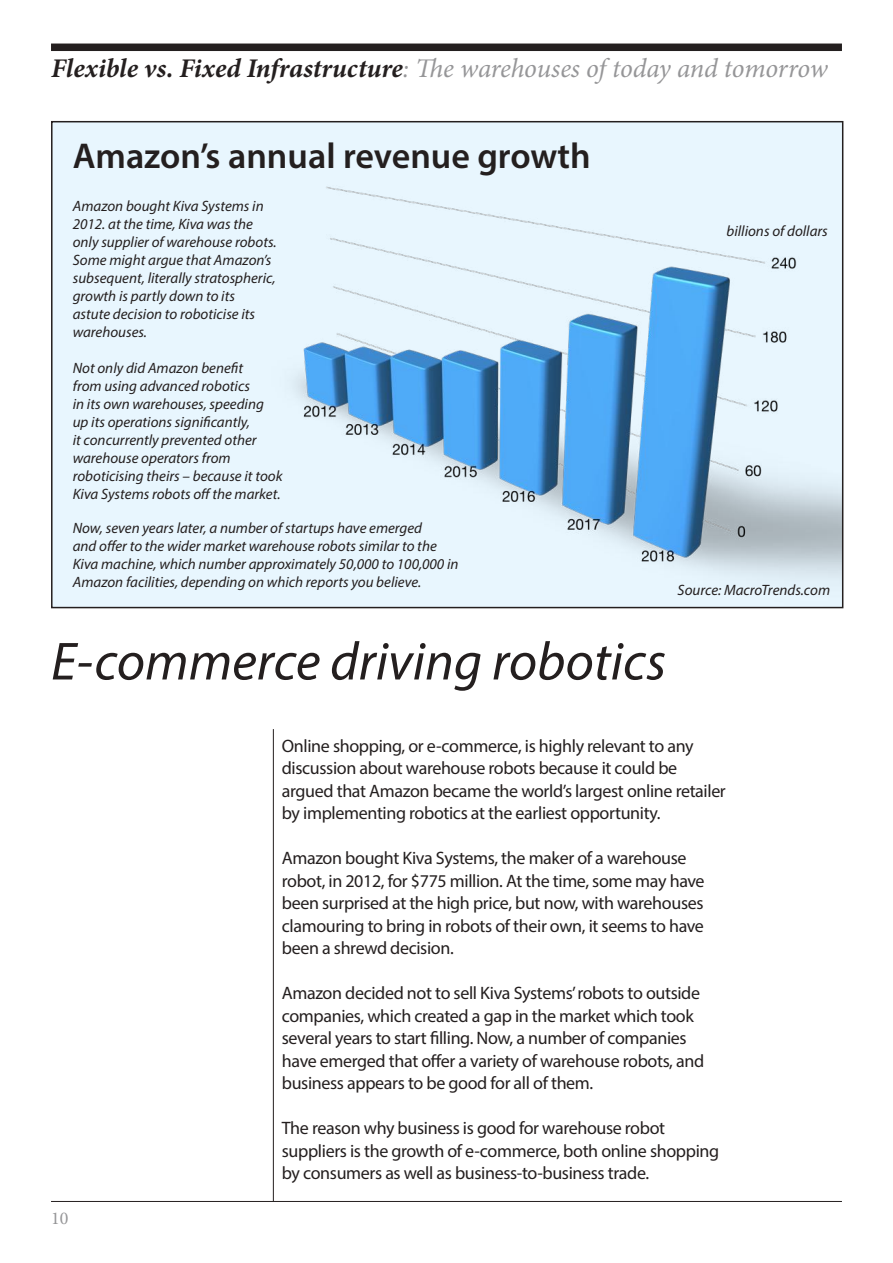
<style>
.page{position:relative;width:893px;height:1263px;background:#fff}
.page>*{position:absolute;margin:0;border:0;box-sizing:border-box;transform-origin:0 0}
.t1{font:italic 54px "Myriad Pro";color:#241f1f}
.t2{font:600 36px "Myriad Pro";color:#241f1f}
.t3{font:italic 27px "Minion Pro";letter-spacing:-.01em;color:#969698}
.t4{font:18px/22.5px "Myriad Pro";letter-spacing:-.02em;color:#241f1f}
.t5{font:18px "Minion Pro";color:#969698}
.t6{font:italic 15px/18px "Myriad Pro";color:#241f1f}
.s1{font-weight:700;color:#241f1f}
</style>
<div class="page">
<div style="left:51px;top:44px;width:791px;height:7px;background:#241f1f"></div>
<hr style="left:51px;top:1201px;width:791px;height:1px;background:#241f1f">
<hr style="left:273px;top:729px;width:1px;height:473px;background:#241f1f">
<div style="left:52px;top:122px;width:791px;height:486px;background:#e8f6fe"></div>
<img style="left:295px;top:186px;width:545px;height:392px">
<h3 class="t3" style="left:51px;top:49px;width:778px"><span class="s1">Flexible vs. Fixed Infrastructure</span>: The warehouses of today and tomorrow</h3>
<h2 class="t2" style="left:73px;top:133px;width:519px">Amazon’s annual revenue growth</h2>
<p class="t6" style="left:73px;top:197px;width:205px">Amazon bought Kiva Systems in<br>2012. at the time, Kiva was the only supplier of warehouse robots.<br>Some might argue that Amazon’s subsequent, literally stratospheric, growth is partly down to its<br>astute decision to roboticise its warehouses.</p>
<p class="t6" style="left:73px;top:359px;width:211px">Not only did Amazon benefit<br>from using advanced robotics<br>in its own warehouses, speeding up its operations significantly,<br>it concurrently prevented other warehouse operators from roboticising theirs – because it took<br>Kiva Systems robots off the market.</p>
<p class="t6" style="left:73px;top:519px;width:387px">Now, seven years later, a number of startups have emerged<br>and offer to the wider market warehouse robots similar to the Kiva machine, which number approximately 50,000 to 100,000 in Amazon facilities, depending on which reports you believe.</p>
<p class="t6" style="left:726px;top:222px;width:103px">billions of dollars</p>
<p class="t6" style="left:678px;top:580px;width:154px">Source: MacroTrends.com</p>
<h1 class="t1" style="left:51px;top:628px;width:617px">E-commerce driving robotics</h1>
<p class="t5" style="left:51px;top:1206px;width:19px">10</p>
<p class="t4" style="left:282px;top:734px;width:445px">Online shopping, or e-commerce, is highly relevant to any discussion about warehouse robots because it could be argued that Amazon became the world’s largest online retailer by implementing robotics at the earliest opportunity.</p>
<p class="t4" style="left:282px;top:846px;width:424px">Amazon bought Kiva Systems, the maker of a warehouse robot, in 2012, for $775 million. At the time, some may have been surprised at the high price, but now, with warehouses clamouring to bring in robots of their own, it seems to have been a shrewd decision.</p>
<p class="t4" style="left:282px;top:981px;width:424px">Amazon decided not to sell Kiva Systems’ robots to outside companies, which created a gap in the market which took several years to start filling. Now, a number of companies have emerged that offer a variety of warehouse robots, and business appears to be good for all of them.</p>
<p class="t4" style="left:282px;top:1116px;width:439px">The reason why business is good for warehouse robot suppliers is the growth of e-commerce, both online shopping by consumers as well as business-to-business trade.</p>
</div>
